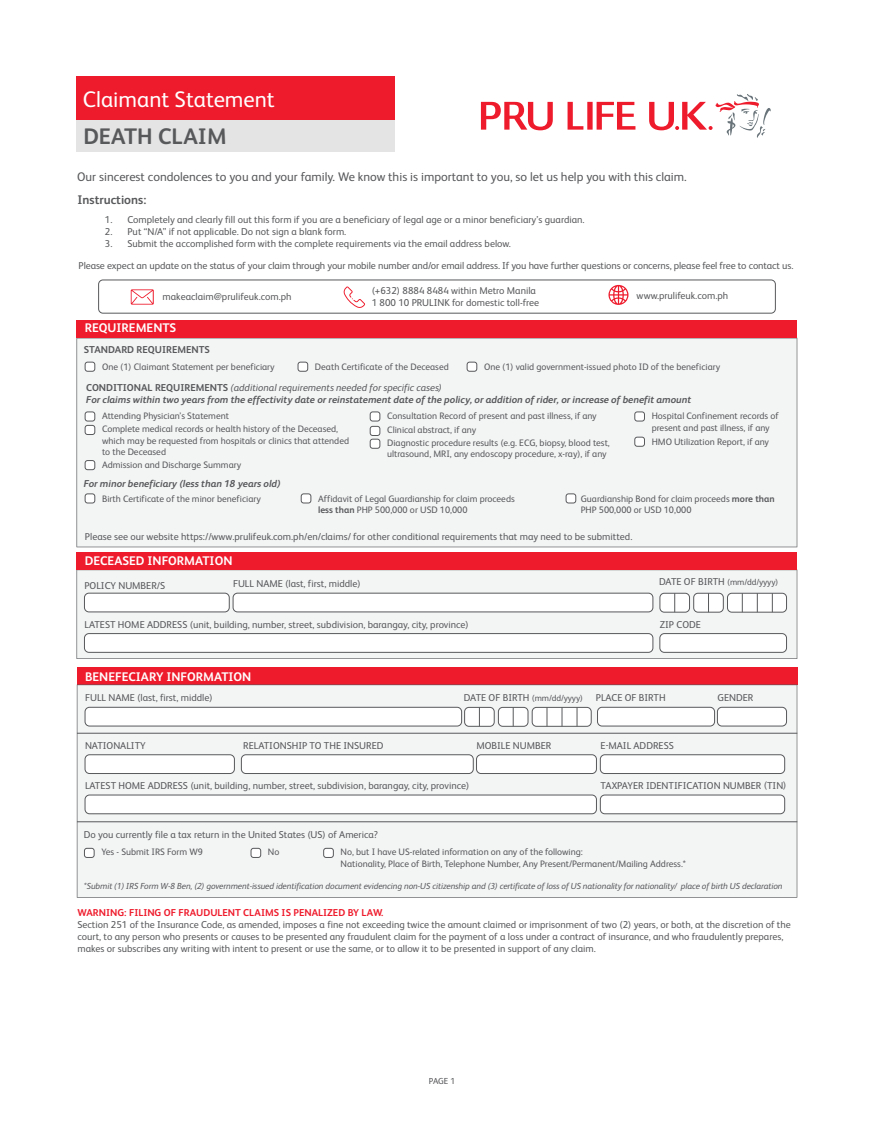
<style>
.page{position:relative;width:874px;height:1144px;background:#fff}
.page>*{position:absolute;margin:0;border:0;box-sizing:border-box;transform-origin:0 0}
.t1{font:22.5px "FS Albert Pro";color:#fff}
.t2{font:700 22.5px "FS Albert Pro";color:#58595b}
.t3{font:12.5px "FS Albert Pro";color:#58595b}
.t4{font:700 12.5px "FS Albert Pro";color:#fff}
.t5{font:700 12.5px "FS Albert Pro";color:#58595b}
.t6{font:10px/12px "FS Albert Pro";color:#58595b}
.t7{font:italic 700 10px/11.8px "FS Albert Pro";color:#58595b}
.t8{font:700 10px "FS Albert Pro";color:#ee1b2c}
.t9{font:700 10px "FS Albert Pro";color:#58595b}
.t10{font:9.38px/11.2px "FS Albert Pro";color:#58595b}
.t11{font:italic 8.75px "FS Albert Pro";letter-spacing:-.01em;color:#58595b}
.t12{font:8.75px "FS Albert Pro";letter-spacing:-.005em;color:#58595b}
.s1{font-style:normal}
.s2{font-weight:400}
.s3{font-weight:700}
.s4{font-size:10px}
</style>
<div class="page">
<div style="left:76px;top:337px;width:197px;height:210px;background:#f3f4f4"></div>
<div style="left:76px;top:320px;width:720px;height:17px;background:#ee1b2c"></div>
<svg style="left:567px;top:102px;width:68px;height:28px"></svg>
<svg style="left:480px;top:102px;width:72px;height:28px"></svg>
<svg style="left:649px;top:94px;width:121px;height:44px"></svg>
<div style="left:77px;top:77px;width:318px;height:43px;background:#ee1b2c"></div>
<div style="left:77px;top:120px;width:318px;height:31px;background:#e4e4e5"></div>
<div style="left:85px;top:362px;width:10px;height:9px;background:#fff;border-radius:2px"></div>
<div style="left:85px;top:362px;width:10px;height:9px;border:1px solid #58595b;border-radius:2px"></div>
<div style="left:85px;top:412px;width:10px;height:9px;background:#fff;border-radius:2px"></div>
<div style="left:85px;top:411px;width:10px;height:10px;border:1px solid #58595b;border-radius:2px"></div>
<div style="left:85px;top:425px;width:10px;height:9px;background:#fff;border-radius:2px"></div>
<div style="left:85px;top:425px;width:10px;height:9px;border:1px solid #58595b;border-radius:2px"></div>
<div style="left:85px;top:460px;width:10px;height:9px;background:#fff;border-radius:2px"></div>
<div style="left:85px;top:460px;width:10px;height:10px;border:1px solid #58595b;border-radius:2px"></div>
<div style="left:85px;top:493px;width:10px;height:10px;background:#fff;border-radius:2px"></div>
<div style="left:85px;top:493px;width:10px;height:10px;border:1px solid #58595b;border-radius:2px"></div>
<svg style="left:131px;top:289px;width:23px;height:15px"></svg>
<div style="left:98px;top:279px;width:677px;height:34px;border:1px solid #58595b;border-radius:4px"></div>
<svg style="left:76px;top:569px;width:197px;height:89px;fill:#f3f4f4"></svg>
<div style="left:76px;top:551px;width:720px;height:18px;background:#ee1b2c"></div>
<div style="left:233px;top:593px;width:419px;height:18px;background:#fff;border-radius:5px"></div>
<div style="left:232px;top:592px;width:420px;height:20px;border:1px solid #58595b;border-radius:5px"></div>
<div style="left:84px;top:593px;width:145px;height:18px;background:#fff;border-radius:4px"></div>
<div style="left:84px;top:592px;width:145px;height:20px;border:1px solid #58595b;border-radius:4px"></div>
<div style="left:84px;top:633px;width:568px;height:19px;background:#fff;border-radius:5px"></div>
<div style="left:84px;top:633px;width:568px;height:19px;border:1px solid #58595b;border-radius:5px"></div>
<div style="left:77px;top:666px;width:719px;height:18px;background:#ee1b2c"></div>
<div style="left:77px;top:684px;width:196px;height:213px;background:#f3f4f4"></div>
<div style="left:85px;top:707px;width:376px;height:18px;background:#fff;border-radius:5px"></div>
<div style="left:85px;top:706px;width:376px;height:20px;border:1px solid #58595b;border-radius:5px"></div>
<div style="left:85px;top:794px;width:511px;height:19px;background:#fff;border-radius:5px"></div>
<div style="left:85px;top:794px;width:511px;height:19px;border:1px solid #58595b;border-radius:5px"></div>
<hr style="left:77px;top:732px;width:719px;height:1px;background:#58595b">
<hr style="left:77px;top:821px;width:719px;height:1px;background:#58595b">
<div style="left:241px;top:754px;width:232px;height:19px;background:#fff;border-radius:5px"></div>
<div style="left:241px;top:754px;width:232px;height:19px;border:1px solid #58595b;border-radius:5px"></div>
<div style="left:85px;top:754px;width:149px;height:19px;background:#fff;border-radius:4px"></div>
<div style="left:85px;top:754px;width:149px;height:19px;border:1px solid #58595b;border-radius:4px"></div>
<div style="left:84px;top:848px;width:10px;height:9px;background:#fff;border-radius:2px"></div>
<div style="left:84px;top:847px;width:10px;height:10px;border:1px solid #58595b;border-radius:2px"></div>
<div style="left:251px;top:848px;width:9px;height:9px;background:#fff;border-radius:2px"></div>
<div style="left:250px;top:847px;width:11px;height:10px;border:1px solid #58595b;border-radius:2px"></div>
<svg style="left:273px;top:279px;width:525px;height:619px"></svg>
<h1 class="t1" style="left:83px;top:83px;width:193px">Claimant Statement</h1>
<h1 class="t2" style="left:83px;top:120px;width:145px">DEATH CLAIM</h1>
<p class="t3" style="left:77px;top:168px;width:610px">Our sincerest condolences to you and your family. We know this is important to you, so let us help you with this claim.</p>
<p class="t5" style="left:77px;top:190px;width:70px">Instructions:</p>
<p class="t6" style="left:105px;top:213px;width:481px">1. Completely and clearly fill out this form if you are a beneficiary of legal age or a minor beneficiary’s guardian.</p>
<p class="t6" style="left:105px;top:225px;width:243px">2. Put “N/A” if not applicable. Do not sign a blank form.</p>
<p class="t6" style="left:105px;top:237px;width:407px">3. Submit the accomplished form with the complete requirements via the email address below.</p>
<p class="t6" style="left:79px;top:259px;width:715px">Please expect an update on the status of your claim through your mobile number and/or email address. If you have further questions or concerns, please feel free to contact us.</p>
<p class="t6" style="left:371px;top:283px;width:169px">(+632) 8884 8484 within Metro Manila<br>1 800 10 PRULINK for domestic toll-free</p>
<p class="t6" style="left:162px;top:289px;width:130px">makeaclaim@prulifeuk.com.ph</p>
<p class="t6" style="left:636px;top:288px;width:93px">www.prulifeuk.com.ph</p>
<p class="t4" style="left:85px;top:319px;width:93px">REQUIREMENTS</p>
<p class="t9" style="left:84px;top:343px;width:127px">STANDARD REQUIREMENTS</p>
<p class="t7" style="left:86px;top:381px;width:606px"><span class="s1">CONDITIONAL REQUIREMENTS</span> <span class="s2">(additional requirements needed for specific cases)<br></span>For claims within two years from the effectivity date or reinstatement date of the policy, or addition of rider, or increase of benefit amount</p>
<p class="t10" style="left:102px;top:360px;width:174px">One (1) Claimant Statement per beneficiary</p>
<p class="t10" style="left:315px;top:360px;width:135px">Death Certificate of the Deceased</p>
<p class="t10" style="left:484px;top:360px;width:237px">One (1) valid government-issued photo ID of the beneficiary</p>
<p class="t10" style="left:102px;top:409px;width:237px;line-height:13px">Attending Physician’s Statement<br>Complete medical records or health history of the Deceased,</p>
<p class="t10" style="left:102px;top:434px;width:248px">which may be requested from hospitals or clinics that attended to the Deceased</p>
<p class="t10" style="left:102px;top:458px;width:141px">Admission and Discharge Summary</p>
<p class="t7" style="left:84px;top:477px;width:198px">For minor beneficiary (less than 18 years old)</p>
<p class="t10" style="left:387px;top:410px;width:211px">Consultation Record of present and past illness, if any</p>
<p class="t10" style="left:387px;top:424px;width:90px">Clinical abstract, if any</p>
<p class="t10" style="left:651px;top:410px;width:128px">Hospital Confinement records of present and past illness, if any</p>
<p class="t10" style="left:387px;top:436px;width:224px">Diagnostic procedure results (e.g. ECG, biopsy, blood test,</p>
<p class="t10" style="left:651px;top:436px;width:119px">HMO Utilization Report, if any</p>
<p class="t10" style="left:387px;top:448px;width:221px">ultrasound, MRI, any endoscopy procedure, x-ray), if any</p>
<p class="t10" style="left:102px;top:492px;width:160px">Birth Certificate of the minor beneficiary</p>
<p class="t10" style="left:318px;top:492px;width:198px">Affidavit of Legal Guardianship for claim proceeds <span class="s3">less than</span> PHP 500,000 or USD 10,000</p>
<p class="t10" style="left:580px;top:492px;width:195px">Guardianship Bond for claim proceeds <span class="s3">more than<br></span>PHP 500,000 or USD 10,000</p>
<p class="t6" style="left:85px;top:529px;width:548px">Please see our website https://www.prulifeuk.com.ph/en/claims/ for other conditional requirements that may need to be submitted.</p>
<p class="t4" style="left:85px;top:552px;width:149px">DECEASED INFORMATION</p>
<p class="t6" style="left:233px;top:577px;width:129px">FULL NAME (last, first, middle)</p>
<p class="t12" style="left:658px;top:575px;width:121px"><span class="s4">DATE OF BIRTH</span> (mm/dd/yyyy)</p>
<p class="t6" style="left:84px;top:578px;width:82px">POLICY NUMBER/S</p>
<p class="t6" style="left:84px;top:617px;width:385px">LATEST HOME ADDRESS (unit, building, number, street, subdivision, barangay, city, province)</p>
<p class="t6" style="left:659px;top:617px;width:43px">ZIP CODE</p>
<p class="t4" style="left:85px;top:667px;width:168px">BENEFECIARY INFORMATION</p>
<p class="t6" style="left:85px;top:691px;width:129px">FULL NAME (last, first, middle)</p>
<p class="t12" style="left:463px;top:692px;width:121px"><span class="s4">DATE OF BIRTH</span> (mm/dd/yyyy)</p>
<p class="t6" style="left:595px;top:691px;width:71px">PLACE OF BIRTH</p>
<p class="t6" style="left:717px;top:691px;width:37px">GENDER</p>
<p class="t6" style="left:85px;top:738px;width:62px">NATIONALITY</p>
<p class="t6" style="left:243px;top:738px;width:142px">RELATIONSHIP TO THE INSURED</p>
<p class="t6" style="left:85px;top:778px;width:385px">LATEST HOME ADDRESS (unit, building, number, street, subdivision, barangay, city, province)</p>
<p class="t6" style="left:476px;top:738px;width:76px">MOBILE NUMBER</p>
<p class="t6" style="left:600px;top:738px;width:75px">E-MAIL ADDRESS</p>
<p class="t6" style="left:600px;top:778px;width:187px">TAXPAYER IDENTIFICATION NUMBER (TIN)</p>
<p class="t6" style="left:84px;top:827px;width:295px">Do you currently file a tax return in the United States (US) of America?</p>
<p class="t10" style="left:101px;top:845px;width:103px">Yes - Submit IRS Form W9</p>
<p class="t10" style="left:268px;top:845px;width:13px">No</p>
<p class="t10" style="left:340px;top:845px;width:347px">No, but I have US-related information on any of the following:<br>Nationality, Place of Birth, Telephone Number, Any Present/Permanent/Mailing Address.*</p>
<p class="t11" style="left:84px;top:879px;width:699px">*Submit (1) IRS Form W-8 Ben, (2) government-issued identification document evidencing non-US citizenship and (3) certificate of loss of US nationality for nationality/ place of birth US declaration</p>
<p class="t8" style="left:77px;top:905px;width:307px">WARNING: FILING OF FRAUDULENT CLAIMS IS PENALIZED BY LAW.</p>
<p class="t6" style="left:77px;top:917px;width:714px">Section 251 of the Insurance Code, as amended, imposes a fine not exceeding twice the amount claimed or imprisonment of two (2) years, or both, at the discretion of the court, to any person who presents or causes to be presented any fraudulent claim for the payment of a loss under a contract of insurance, and who fraudulently prepares, makes or subscribes any writing with intent to present or use the same, or to allow it to be presented in support of any claim.</p>
<p class="t12" style="left:428px;top:1074px;width:28px">PAGE 1</p>
</div>
